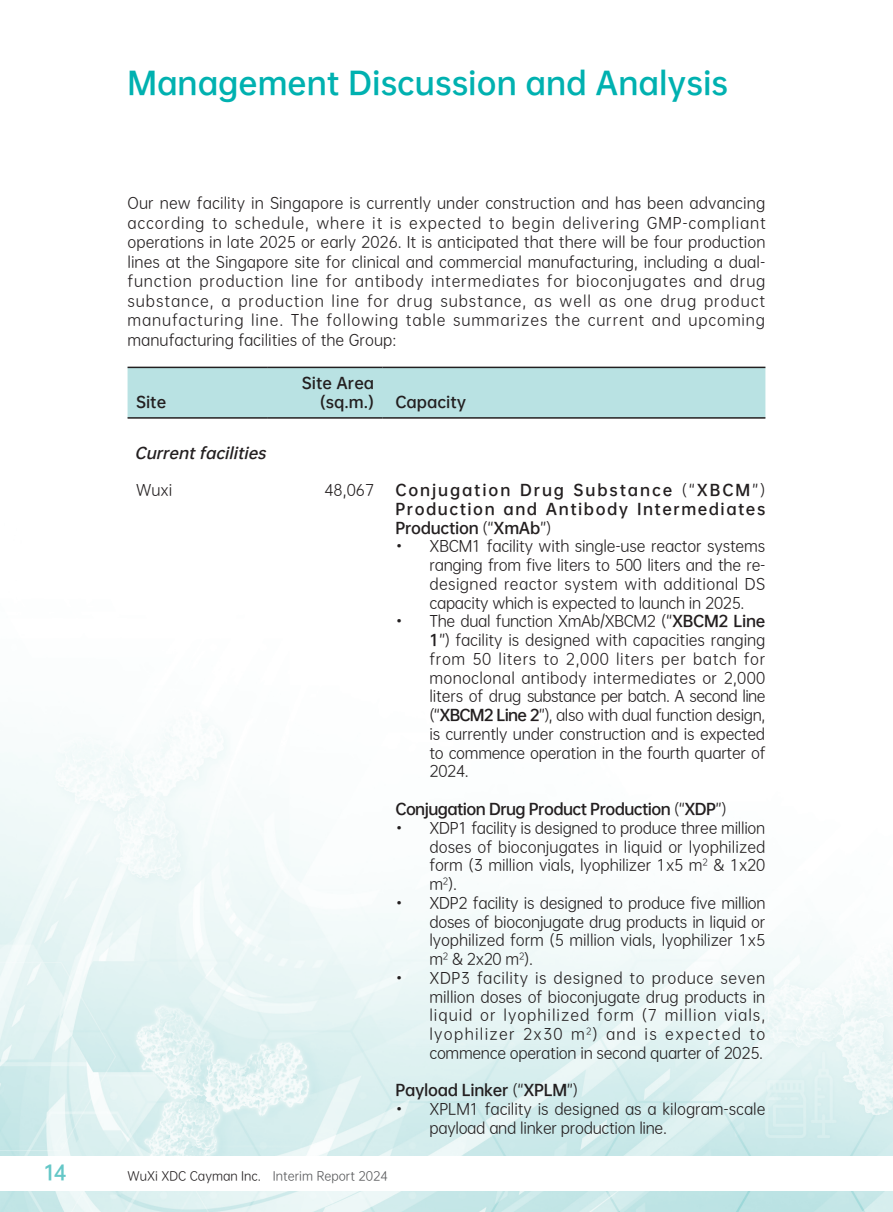
<style>
.page{position:relative;width:893px;height:1212px;background:#fff}
.page>*{position:absolute;margin:0;border:0;box-sizing:border-box;transform-origin:0 0}
.t1{font:30px "OPPO Sans B";color:#00b1b0}
.t2{font:19.5px "OPPO Sans B";color:#64c7c7}
._50_Table_txt{font:15px/18.8px "OPPO Sans R";letter-spacing:-.01em;color:#231f20;text-align:justify}
._00_txt{font:15px/19.5px "OPPO Sans R";color:#231f20;text-align:justify}
._50_Table_txt-2{font:15px/18.8px "OPPO Sans B";letter-spacing:-.02em;color:#231f20;text-align:justify}
._50_Table_txt-3{font:15px "OPPO Sans B";letter-spacing:-.04em;color:#231f20}
._50_Table_txt-4{font:italic 15px "OPPO Sans B";color:#231f20}
._50_Table_txt-5{font:15px "OPPO Sans B";color:#231f20}
.t3{font:12px "OPPO Sans R";color:#231f20}
.s1{font-family:"OPPO Sans R"}
.s2{font-family:"OPPO Sans B"}
.s3{color:#57585a}
</style>
<div class="page">
<img style="left:0;top:366px;width:893px;height:846px">
<div style="left:0;top:1156px;width:893px;height:34px;background:#fff"></div>
<div style="left:128px;top:368px;width:637px;height:49px;background:#b9e2e3"></div>
<hr style="left:128px;top:367px;width:140px;height:1px;background:#231f20">
<hr style="left:268px;top:367px;width:115px;height:1px;background:#231f20">
<hr style="left:383px;top:367px;width:382px;height:1px;background:#231f20">
<hr style="left:128px;top:417px;width:140px;height:2px;background:#231f20">
<hr style="left:268px;top:417px;width:115px;height:2px;background:#231f20">
<hr style="left:383px;top:417px;width:382px;height:2px;background:#231f20">
<h2 class="t2" style="left:45px;top:1156px;width:24px">14</h2>
<h1 class="t1" style="left:128px;top:57px;width:602px">Management Discussion and Analysis</h1>
<p class="_00_txt" style="left:128px;top:193px;width:640px">Our new facility in Singapore is currently under construction and has been advancing according to schedule, where it is expected to begin delivering GMP-compliant operations in late 2025 or early 2026. It is anticipated that there will be four production lines at the Singapore site for clinical and commercial manufacturing, including a dual&shy;function production line for antibody intermediates for bioconjugates and drug substance, a production line for drug substance, as well as one drug product manufacturing line. The following table summarizes the current and upcoming manufacturing facilities of the Group:</p>
<p class="_50_Table_txt-2" style="left:136px;top:391px;width:32px">Site</p>
<p class="_50_Table_txt-5" style="left:302px;top:370px;width:74px">Site Area</p>
<p class="_50_Table_txt-2" style="left:320px;top:391px;width:56px">(sq.m.)</p>
<p class="_50_Table_txt-5" style="left:395px;top:389px;width:72px">Capacity</p>
<p class="_50_Table_txt-4" style="left:135px;top:440px;width:137px">Currentfacilities</p>
<p class="_50_Table_txt" style="left:136px;top:480px;width:38px">Wuxi</p>
<p class="_50_Table_txt" style="left:324px;top:480px;width:51px">48,067</p>
<p class="_50_Table_txt-2" style="left:395px;top:479px;width:371px">Conjugation Drug Substance <span class="s1">(“</span>XBCM<span class="s1">”)<br></span>Production and Antibody Intermediates Production <span class="s1">(“</span>XmAb<span class="s1">”)</span></p>
<p class="_50_Table_txt" style="left:429px;top:536px;width:337px;text-indent:-34px">• XBCM1 facility with single-use reactor systems ranging from five liters to 500 liters and the re&shy;designed reactor system with additional DS capacity which is expected to launch in 2025.</p>
<p class="_50_Table_txt" style="left:429px;top:611px;width:338px;text-indent:-34px">• The dual function XmAb/XBCM2 (“<span class="s2">XBCM2 Line 1</span>”) facility is designed with capacities ranging from 50 liters to 2,000 liters per batch for monoclonal antibody intermediates or 2,000 liters of drug substance per batch. A second line (“<span class="s2">XBCM2 Line 2</span>”), also with dual function design, is currently under construction and is expected to commence operation in the fourth quarter of 2024.</p>
<p class="_50_Table_txt-3" style="left:395px;top:796px;width:333px">Conjugation Drug Product Production <span class="s1">(“</span>XDP<span class="s1">”)</span></p>
<p class="_50_Table_txt" style="left:429px;top:817px;width:337px;text-indent:-34px">• XDP1 facility is designed to produce three million doses of bioconjugates in liquid or lyophilized form (3 million vials, lyophilizer 1x5 m<sup>2</sup> &amp; 1x20 m<sup>2</sup>).</p>
<p class="_50_Table_txt" style="left:429px;top:892px;width:338px;text-indent:-34px">• XDP2 facility is designed to produce five million doses of bioconjugate drug products in liquid or lyophilized form (5 million vials, lyophilizer 1x5 m<sup>2</sup> &amp; 2x20 m<sup>2</sup>).</p>
<p class="_50_Table_txt" style="left:429px;top:967px;width:337px;text-indent:-34px">• XDP3 facility is designed to produce seven million doses of bioconjugate drug products in liquid or lyophilized form (7 million vials, lyophilizer 2x30 m<sup>2</sup>) and is expected to commence operation in second quarter of 2025.</p>
<p class="_50_Table_txt-2" style="left:395px;top:1079px;width:184px">Payload Linker <span class="s1">(“</span>XPLM<span class="s1">”)</span></p>
<p class="_50_Table_txt" style="left:429px;top:1098px;width:338px;text-indent:-34px">• XPLM1 facility is designed as a kilogram-scale payload and linker production line.</p>
<p class="t3" style="left:128px;top:1166px;width:262px">WuXi XDC Cayman Inc. <span class="s3">Interim Report 2024</span></p>
</div>
